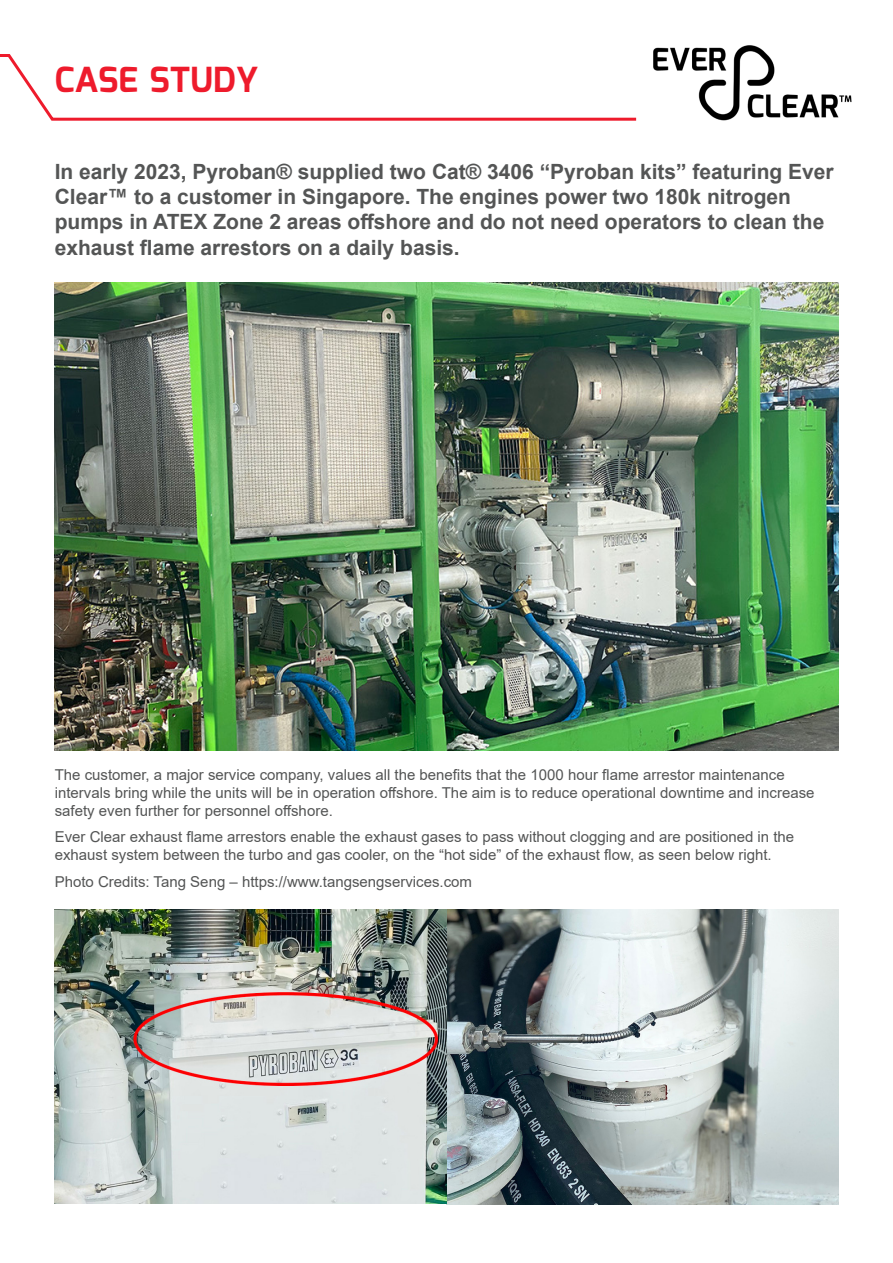
<style>
.page{position:relative;width:893px;height:1263px;background:#fff}
.page>*{position:absolute;margin:0;border:0;box-sizing:border-box;transform-origin:0 0}
.t1{font:700 34.5px "Mina";color:#ee1b2c}
.t2{font:700 21px/25.2px "Arial";color:#545555}
.t3{font:15px/18px "Arial";color:#545555}
</style>
<div class="page">
<svg style="left:0;top:54px;width:637px;height:67px"></svg>
<img style="left:653px;top:45px;width:199px;height:76px">
<img style="left:54px;top:282px;width:785px;height:468px">
<img style="left:54px;top:909px;width:785px;height:295px">
<p class="t1" style="left:55px;top:60px;width:205px">CASE STUDY</p>
<p class="t2" style="left:55px;top:159px;width:781px">In early 2023, Pyroban® supplied two Cat® 3406 “Pyroban kits” featuring Ever Clear™ to a customer in Singapore. The engines power two 180k nitrogen pumps in ATEX Zone 2 areas offshore and do not need operators to clean the exhaust flame arrestors on a daily basis.</p>
<p class="t3" style="left:55px;top:765px;width:761px">The customer, a major service company, values all the benefits that the 1000 hour flame arrestor maintenance intervals bring while the units will be in operation offshore. The aim is to reduce operational downtime and increase safety even further for personnel offshore.</p>
<p class="t3" style="left:55px;top:828px;width:741px">Ever Clear exhaust flame arrestors enable the exhaust gases to pass without clogging and are positioned in the exhaust system between the turbo and gas cooler, on the “hot side” of the exhaust flow, as seen below right.</p>
<p class="t3" style="left:55px;top:872px;width:419px">Photo Credits: Tang Seng – https://www.tangsengservices.com</p>
</div>
